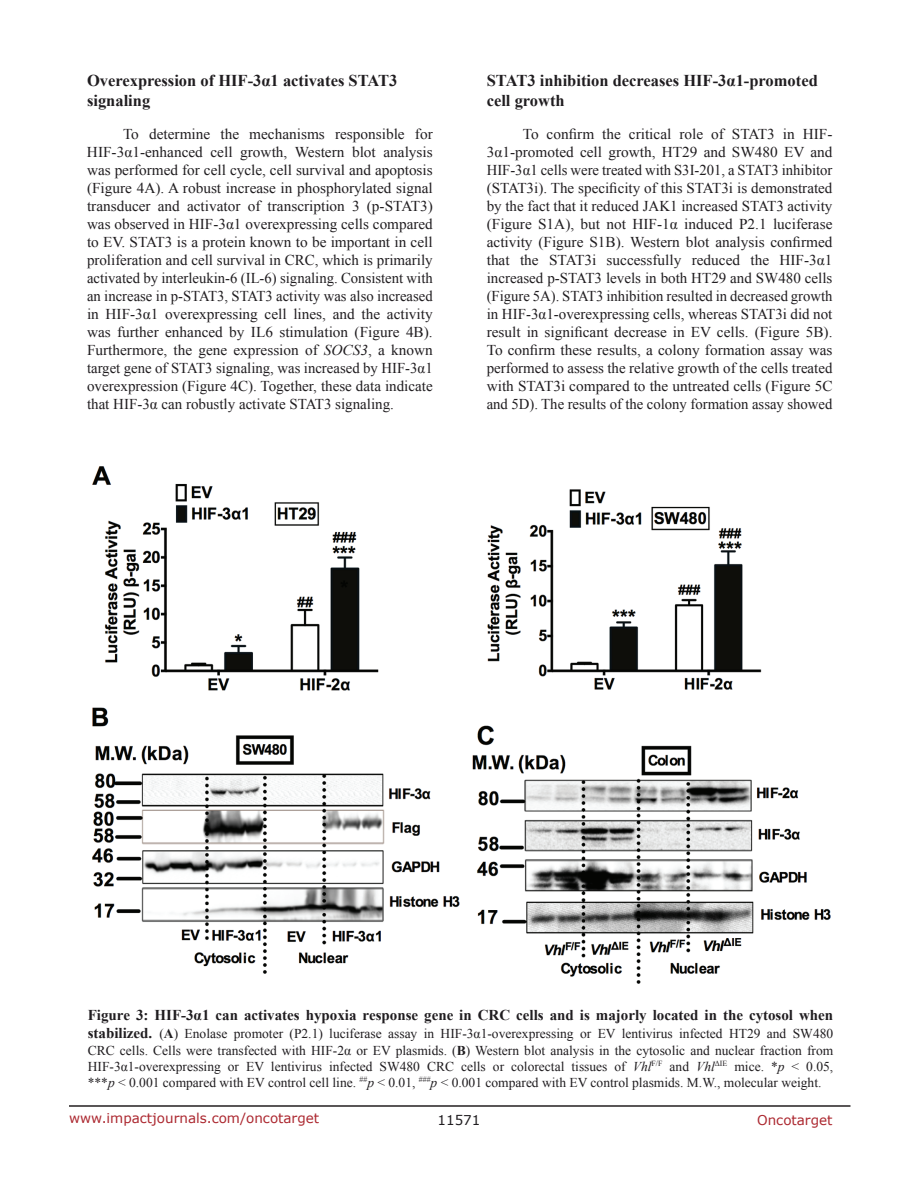
<style>
.page{position:relative;width:918px;height:1188px;background:#fff}
.page>*{position:absolute;margin:0;border:0;box-sizing:border-box;transform-origin:0 0}
.t1{font:700 16.5px/19.8px "Times New Roman";color:#201d20}
.t2{font:15px/18px "Times New Roman";color:#201d20;text-align:justify}
.t3{font:700 15px "Times New Roman";color:#201d20}
.t4{font:13.5px/16.2px "Times New Roman";color:#201d20;text-align:justify}
.t5{font:13.5px "Verdana";color:#ac2830}
.t6{font:13.5px "Verdana";color:#201d20}
.s1{font-style:italic}
.s2{font-weight:700;font-size:15px}
.s3{font-weight:700}
</style>
<div class="page">
<hr style="left:69px;top:1105px;width:781px;height:2px;background:#231f20">
<img style="left:93px;top:466px;width:738px;height:518px">
<p class="t1" style="left:87px;top:70px;width:312px">Overexpression of HIF-3α1 activates STAT3 signaling</p>
<p class="t2" style="left:87px;top:125px;width:347px;text-indent:36px">To determine the mechanisms responsible for HIF-3α1-enhanced cell growth, Western blot analysis was performed for cell cycle, cell survival and apoptosis (Figure 4A). A robust increase in phosphorylated signal transducer and activator of transcription 3 (p-STAT3) was observed in HIF-3α1 overexpressing cells compared to EV. STAT3 is a protein known to be important in cell proliferation and cell survival in CRC, which is primarily activated by interleukin-6 (IL-6) signaling. Consistent with an increase in p-STAT3, STAT3 activity was also increased in HIF-3α1 overexpressing cell lines, and the activity was further enhanced by IL6 stimulation (Figure 4B).<br>Furthermore, the gene expression of <span class="s1">SOCS3</span>, a known target gene of STAT3 signaling, was increased by HIF-3α1 overexpression (Figure 4C). Together, these data indicate that HIF-3α can robustly activate STAT3 signaling.</p>
<p class="t1" style="left:487px;top:70px;width:333px">STAT3 inhibition decreases HIF-3α1-promoted cell growth</p>
<p class="t2" style="left:487px;top:125px;width:347px;text-indent:36px">To confirm the critical role of STAT3 in HIF-3α1-promoted cell growth, HT29 and SW480 EV and HIF-3α1 cells were treated with S3I-201, a STAT3 inhibitor (STAT3i). The specificity of this STAT3i is demonstrated by the fact that it reduced JAK1 increased STAT3 activity (Figure S1A), but not HIF-1α induced P2.1 luciferase activity (Figure S1B). Western blot analysis confirmed that the STAT3i successfully reduced the HIF-3α1 increased p-STAT3 levels in both HT29 and SW480 cells (Figure 5A). STAT3 inhibition resulted in decreased growth in HIF-3α1-overexpressing cells, whereas STAT3i did not result in significant decrease in EV cells. (Figure 5B).<br>To confirm these results, a colony formation assay was performed to assess the relative growth of the cells treated with STAT3i compared to the untreated cells (Figure 5C and 5D). The results of the colony formation assay showed</p>
<p class="t3" style="left:88px;top:1005px;width:747px">Figure 3: HIF-3α1 can activates hypoxia response gene in CRC cells and is majorly located in the cytosol when</p>
<p class="t4" style="left:88px;top:1025px;width:747px"><span class="s2">stabilized.</span> (<span class="s3">A</span>) Enolase promoter (P2.1) luciferase assay in HIF-3α1-overexpressing or EV lentivirus infected HT29 and SW480<br>CRC cells. Cells were transfected with HIF-2α or EV plasmids. (<span class="s3">B</span>) Western blot analysis in the cytosolic and nuclear fraction from HIF-3α1-overexpressing or EV lentivirus infected SW480 CRC cells or colorectal tissues of <span class="s1">Vhl</span><sup>F/F</sup> and <span class="s1">Vhl</span><sup>ΔIE</sup> mice. *<span class="s1">p</span> &lt; 0.05, ***<span class="s1">p</span> &lt; 0.001 compared with EV control cell line. <sup>##</sup><span class="s1">p</span> &lt; 0.01, <sup>###</sup><span class="s1">p</span> &lt; 0.001 compared with EV control plasmids. M.W., molecular weight.</p>
<p class="t5" style="left:69px;top:1109px;width:252px">www.impactjournals.com/oncotarget</p>
<p class="t6" style="left:438px;top:1111px;width:44px">11571</p>
<p class="t5" style="left:757px;top:1111px;width:77px">Oncotarget</p>
</div>
